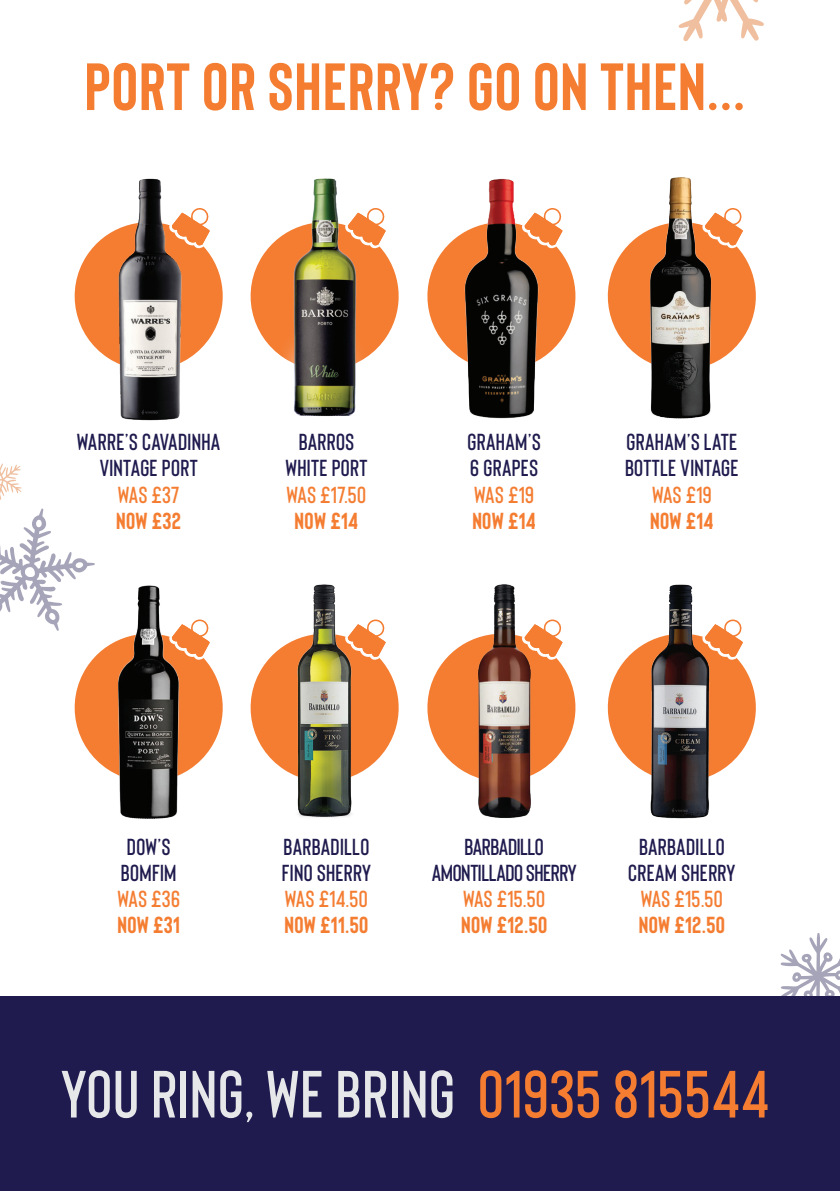
<style>
.page{position:relative;width:840px;height:1191px;background:#fff}
.page>*{position:absolute;margin:0;border:0;box-sizing:border-box;transform-origin:0 0}
.t1{font:600 66.6px "Bison";letter-spacing:.015em;color:#e6e7e9}
.t2{font:700 66.6px "Bison";letter-spacing:.015em;color:#f47d32}
.t3{font:600 23.2px/26px "Bison";letter-spacing:.015em;color:#1f1b4e;text-align:center}
.t4{font:600 23.2px/26px "Bison";letter-spacing:-.015em;color:#1f1b4e;text-align:center}
.t5{font:600 23.2px/26px "Bison";letter-spacing:.015em;color:#f47d32}
.s1{font-weight:700}
.s2{color:#f47d32}
.s3{font-weight:700;color:#f47d32}
</style>
<div class="page">
<svg style="left:250px;top:619px;width:149px;height:150px"></svg>
<svg style="left:427px;top:619px;width:149px;height:158px"></svg>
<svg style="left:607px;top:619px;width:149px;height:157px"></svg>
<svg style="left:74px;top:208px;width:149px;height:155px"></svg>
<svg style="left:250px;top:208px;width:149px;height:149px"></svg>
<svg style="left:427px;top:208px;width:149px;height:148px"></svg>
<svg style="left:607px;top:208px;width:149px;height:149px"></svg>
<img style="left:116px;top:178px;width:68px;height:243px">
<img style="left:119px;top:792px;width:59px;height:27px">
<img style="left:282px;top:178px;width:85px;height:239px">
<img style="left:457px;top:178px;width:88px;height:241px">
<img style="left:636px;top:177px;width:88px;height:242px">
<img style="left:282px;top:584px;width:85px;height:234px">
<img style="left:474px;top:584px;width:59px;height:234px">
<img style="left:648px;top:584px;width:63px;height:235px">
<svg style="left:0;top:463px;width:22px;height:37px"></svg>
<svg style="left:0;top:508px;width:223px;height:284px"></svg>
<svg style="left:678px;top:0;width:86px;height:41px"></svg>
<svg style="left:780px;top:933px;width:59px;height:63px"></svg>
<div style="left:0;top:996px;width:839px;height:195px;background:#1f1b4e"></div>
<p class="t2" style="left:84px;top:45px;width:662px">PORT OR SHERRY? GO ON THEN...</p>
<p class="t3" style="left:77px;top:428px;width:145px">WARRE’S CAVADINHA<br>VINTAGE PORT</p>
<p class="t5" style="left:116px;top:480px;width:66px">WAS £37<br><span class="s1">NOW £32</span></p>
<p class="t3" style="left:285px;top:428px;width:83px">BARROS<br>WHITE PORT<br><span class="s2">WAS £17.50<br></span><span class="s3">NOW £14</span></p>
<p class="t3" style="left:467px;top:428px;width:75px;text-align:left">GRAHAM’S<br>6 GRAPES<br><span class="s2">WAS £19<br></span><span class="s3">NOW £14</span></p>
<p class="t3" style="left:624px;top:428px;width:115px">GRAHAM’S LATE<br>BOTTLE VINTAGE<br><span class="s2">WAS £19<br></span><span class="s3">NOW £14</span></p>
<p class="t3" style="left:121px;top:832px;width:57px;text-align:left">DOW’S<br>BOMFIM</p>
<p class="t5" style="left:117px;top:884px;width:64px">WAS £36<br><span class="s1">NOW £31</span></p>
<p class="t3" style="left:282px;top:832px;width:90px;text-align:left">BARBADILLO<br>FINO SHERRY<br><span class="s2">WAS £14.50<br></span><span class="s3">NOW £11.50</span></p>
<p class="t4" style="left:431px;top:832px;width:146px">BARBADILLO<br>AMONTILLADO SHERRY<br><span class="s2">WAS £15.50<br></span><span class="s3">NOW £12.50</span></p>
<p class="t3" style="left:628px;top:832px;width:108px">BARBADILLO<br>CREAM SHERRY<br><span class="s2">WAS £15.50<br></span><span class="s3">NOW £12.50</span></p>
<p class="t1" style="left:61px;top:1052px;width:709px">YOU RING, WE BRING <span class="s2">01935 815544</span></p>
</div>
